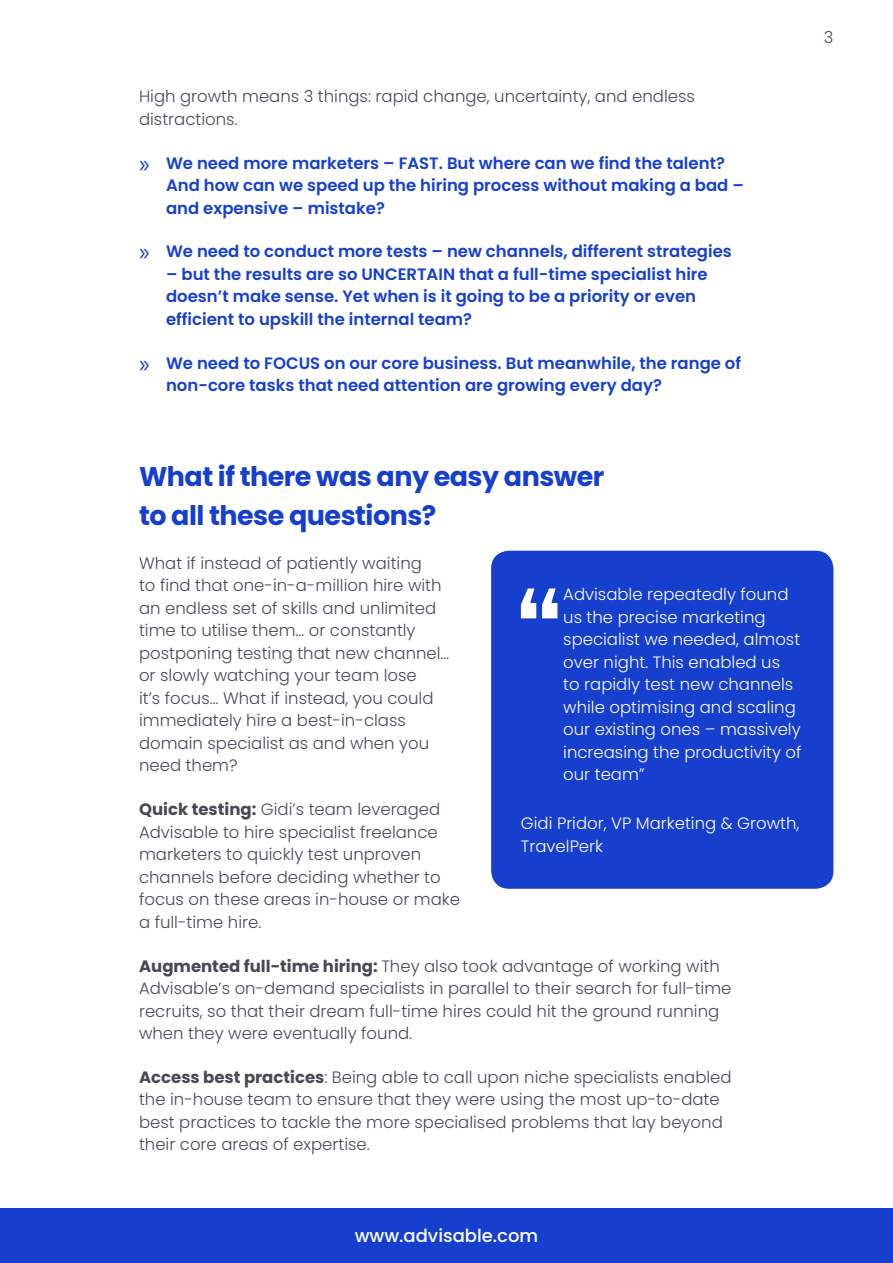
<style>
.page{position:relative;width:893px;height:1263px;background:#fff}
.page>*{position:absolute;margin:0;border:0;box-sizing:border-box;transform-origin:0 0}
.t1{font:145.05px "Bebas Neue";color:#fff}
.t2{font:700 27px/39.3px "Poppins";letter-spacing:-.02em;color:#163fcd}
.t3{font:500 18px "Poppins";color:#fff}
.t4{font:300 16.5px/22.5px "Poppins";color:#454a57}
.t5{font:600 16.5px/22.5px "Poppins";color:#163fcd}
.t6{font:300 16.5px/22.5px "Poppins";color:#fff}
.s1{font-family:"Myriad Pro";font-weight:400;font-size:25.5px}
.s2{font-weight:700}
</style>
<div class="page">
<div style="left:491px;top:551px;width:342px;height:338px;background:#163fcd;border-radius:18px"></div>
<div style="left:0;top:1209px;width:893px;height:54px;background:#163fcd"></div>
<p class="t4" style="left:139px;top:85px;width:557px">High growth means 3 things: rapid change, uncertainty, and endless distractions.</p>
<p class="t5" style="left:166px;top:152px;width:579px;text-indent:-27px"><span class="s1">»</span> We need more marketers – FAST. But where can we find the talent?<br>And how can we speed up the hiring process without making a bad – and expensive – mistake?</p>
<p class="t5" style="left:139px;top:240px;width:594px"><span class="s1">»</span> We need to conduct more tests – new channels, different strategies</p>
<p class="t5" style="left:166px;top:263px;width:543px">– but the results are so UNCERTAIN that a full-time specialist hire doesn’t make sense. Yet when is it going to be a priority or even efficient to upskill the internal team?</p>
<p class="t5" style="left:166px;top:352px;width:577px;text-indent:-27px"><span class="s1">»</span> We need to FOCUS on our core business. But meanwhile, the range of non-core tasks that need attention are growing every day?</p>
<p class="t4" style="left:824px;top:26px;width:11px">3</p>
<h2 class="t2" style="left:139px;top:457px;width:467px">What if there was any easy answer to all these questions?</h2>
<p class="t4" style="left:139px;top:552px;width:312px">What if instead of patiently waiting<br>to find that one-in-a-million hire with an endless set of skills and unlimited time to utilise them… or constantly postponing testing that new channel… or slowly watching your team lose<br>it’s focus… What if instead, you could immediately hire a best-in-class domain specialist as and when you need them?</p>
<p class="t4" style="left:139px;top:798px;width:322px"><span class="s2">Quick testing:</span> Gidi’s team leveraged Advisable to hire specialist freelance marketers to quickly test unproven channels before deciding whether to focus on these areas in-house or make a full-time hire.</p>
<p class="t4" style="left:139px;top:954px;width:594px"><span class="s2">Augmented full-time hiring:</span> They also took advantage of working with Advisable’s on-demand specialists in parallel to their search for full-time recruits, so that their dream full-time hires could hit the ground running when they were eventually found.</p>
<p class="t4" style="left:139px;top:1066px;width:594px"><span class="s2">Access best practices</span>: Being able to call upon niche specialists enabled the in-house team to ensure that they were using the most up-to-date best practices to tackle the more specialised problems that lay beyond their core areas of expertise.</p>
<h1 class="t1" style="left:515px;top:560px;width:50px">“</h1>
<p class="t6" style="left:563px;top:583px;width:240px">Advisable repeatedly found us the precise marketing specialist we needed, almost over night. This enabled us<br>to rapidly test new channels while optimising and scaling our existing ones – massively increasing the productivity of our team”</p>
<p class="t6" style="left:521px;top:812px;width:280px">Gidi Pridor, VP Marketing &amp; Growth,<br>TravelPerk</p>
<p class="t3" style="left:355px;top:1226px;width:185px">www.advisable.com</p>
</div>
